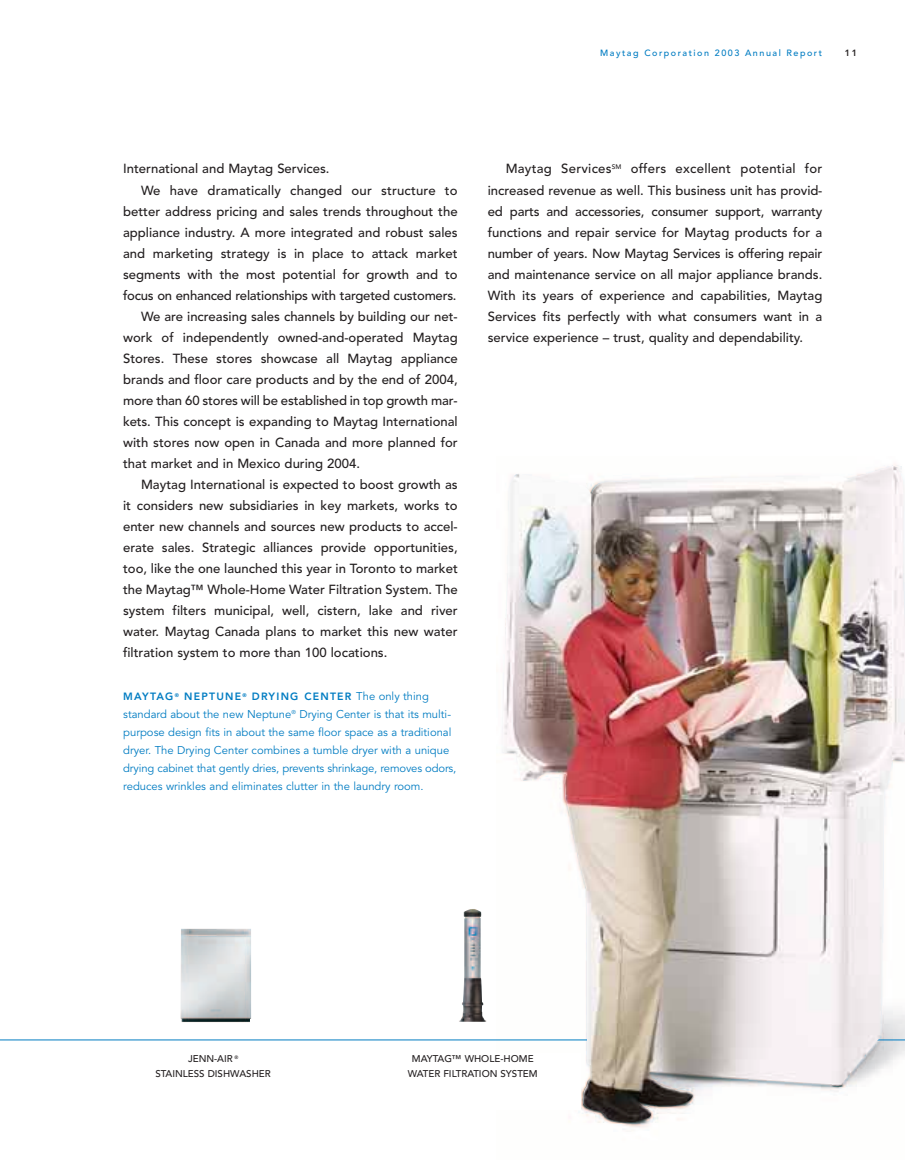
<style>
.page{position:relative;width:905px;height:1175px;background:#fff}
.page>*{position:absolute;margin:0;border:0;box-sizing:border-box;transform-origin:0 0}
.t1{font:500 13.2px/21px "Avenir";color:#231f20;text-align:justify}
.t2{font:11.25px/18px "Avenir";color:#007cc2}
.t3{font:800 10.5px "Avenir";letter-spacing:.12em;color:#007cc2}
.t4{font:500 9.75px/15px "Avenir";color:#231f20;text-align:center}
.t5{font:500 9px "Avenir";letter-spacing:.165em;color:#007cc2}
.t6{font:800 9px "Avenir";color:#231f20}
.s1{font-weight:400;font-size:11.25px}
</style>
<div class="page">
<hr style="left:0;top:1039px;width:904px;height:1px;background:#007cc2">
<img style="left:502px;top:465px;width:402px;height:657px">
<img style="left:180px;top:928px;width:71px;height:94px">
<div style="left:364px;top:1053px;width:216px;height:56px;background:#fff"></div>
<img style="left:459px;top:909px;width:27px;height:112px">
<p class="t5" style="left:600px;top:49px;width:223px">Maytag Corporation 2003 Annual Report</p>
<p class="t6" style="left:844px;top:49px;width:14px">11</p>
<p class="t1" style="left:123px;top:160px;width:208px">International and Maytag Services.</p>
<p class="t1" style="left:141px;top:181px;width:318px">We have dramatically changed our structure to</p>
<p class="t1" style="left:123px;top:202px;width:336px">better address pricing and sales trends throughout the</p>
<p class="t1" style="left:123px;top:223px;width:336px">appliance industry. A more integrated and robust sales</p>
<p class="t1" style="left:123px;top:244px;width:336px">and marketing strategy is in place to attack market</p>
<p class="t1" style="left:123px;top:265px;width:336px">segments with the most potential for growth and to</p>
<p class="t1" style="left:123px;top:286px;width:335px">focus on enhanced relationships with targeted customers.</p>
<p class="t1" style="left:141px;top:307px;width:318px">We are increasing sales channels by building our net-</p>
<p class="t1" style="left:123px;top:328px;width:336px">work of independently owned-and-operated Maytag</p>
<p class="t1" style="left:123px;top:349px;width:336px">Stores. These stores showcase all Maytag appliance</p>
<p class="t1" style="left:123px;top:370px;width:336px">brands and floor care products and by the end of 2004,</p>
<p class="t1" style="left:123px;top:391px;width:336px">more than 60 stores will be established in top growth mar-</p>
<p class="t1" style="left:123px;top:412px;width:336px">kets. This concept is expanding to Maytag International</p>
<p class="t1" style="left:123px;top:433px;width:336px">with stores now open in Canada and more planned for</p>
<p class="t1" style="left:123px;top:454px;width:238px">that market and in Mexico during 2004.</p>
<p class="t1" style="left:141px;top:475px;width:318px">Maytag International is expected to boost growth as</p>
<p class="t1" style="left:123px;top:496px;width:336px">it considers new subsidiaries in key markets, works to</p>
<p class="t1" style="left:123px;top:517px;width:336px">enter new channels and sources new products to accel-</p>
<p class="t1" style="left:123px;top:538px;width:336px">erate sales. Strategic alliances provide opportunities,</p>
<p class="t1" style="left:123px;top:559px;width:336px">too, like the one launched this year in Toronto to market</p>
<p class="t1" style="left:123px;top:580px;width:336px">the Maytag™ Whole-Home Water Filtration System. The</p>
<p class="t1" style="left:123px;top:601px;width:336px">system filters municipal, well, cistern, lake and river</p>
<p class="t1" style="left:123px;top:622px;width:336px">water. Maytag Canada plans to market this new water</p>
<p class="t1" style="left:123px;top:643px;width:266px">filtration system to more than 100 locations.</p>
<p class="t3" style="left:123px;top:692px;width:307px">MAYTAG <sup>®</sup> NEPTUNE <sup>®</sup> DRYING CENTER <span class="s1">The only thing</span></p>
<p class="t2" style="left:123px;top:706px;width:334px">standard about the new Neptune<sup>®</sup> Drying Center is that its multi&shy;purpose design fits in about the same floor space as a traditional dryer. The Drying Center combines a tumble dryer with a unique drying cabinet that gently dries, prevents shrinkage, removes odors, reduces wrinkles and eliminates clutter in the laundry room.</p>
<p class="t1" style="left:487px;top:160px;width:336px;text-indent:18px">Maytag Services<sup>SM</sup> offers excellent potential for increased revenue as well. This business unit has provid&shy;ed parts and accessories, consumer support, warranty functions and repair service for Maytag products for a number of years. Now Maytag Services is offering repair and maintenance service on all major appliance brands.<br>With its years of experience and capabilities, Maytag Services fits perfectly with what consumers want in a service experience – trust, quality and dependability.</p>
<p class="t4" style="left:155px;top:1052px;width:117px">JENN-AIR <sup>®<br></sup>STAINLESS DISHWASHER</p>
<p class="t4" style="left:408px;top:1052px;width:131px">MAYTAG™ WHOLE-HOME<br>WATER FILTRATION SYSTEM</p>
</div>
